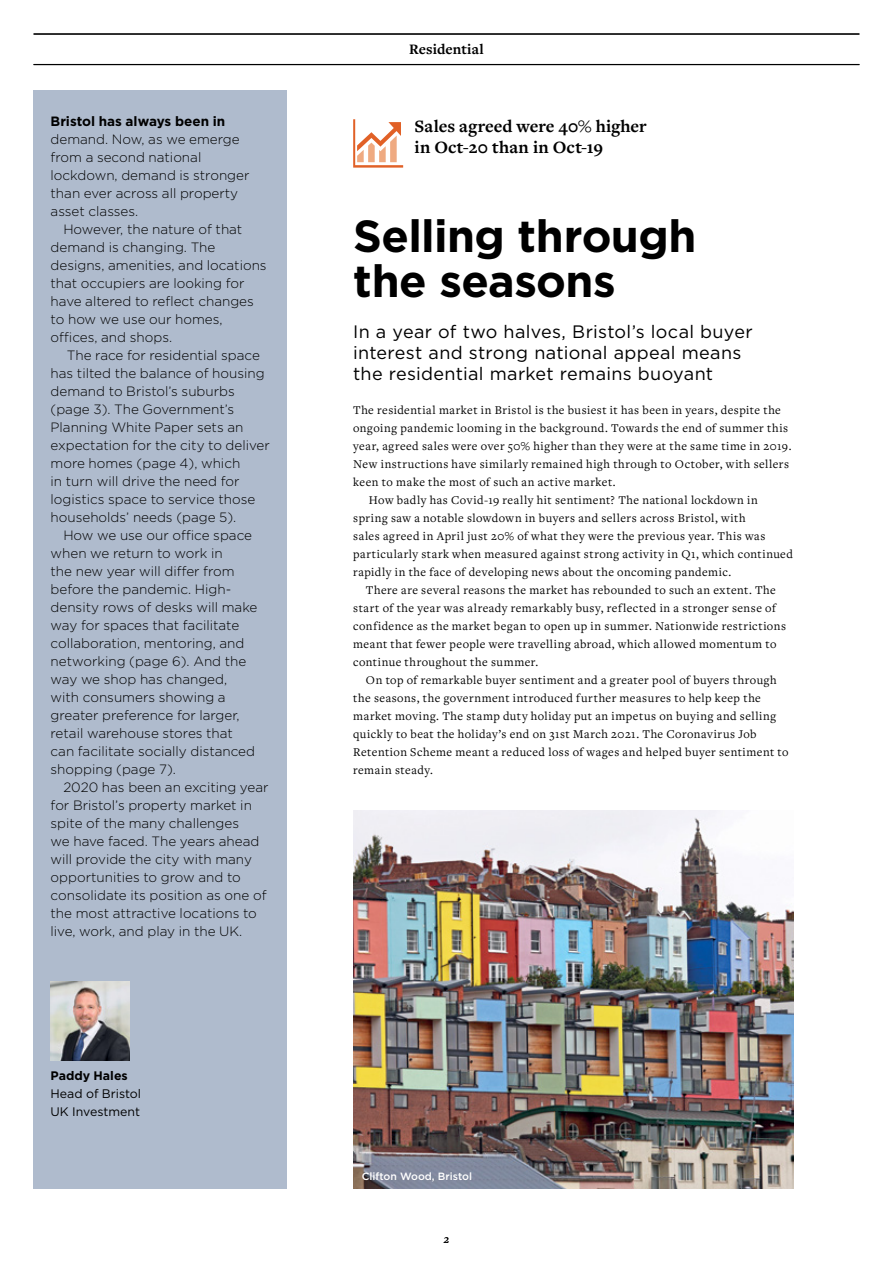
<style>
.page{position:relative;width:893px;height:1263px;background:#fff}
.page>*{position:absolute;margin:0;border:0;box-sizing:border-box;transform-origin:0 0}
.t1{font:700 45px/45px "Gotham";letter-spacing:-.015em;color:#000}
.t2{font:18px/21px "Gotham";letter-spacing:.015em;color:#000}
.t3{font:700 18px/21px "Freight Text Pro";letter-spacing:.005em;color:#000}
.t4{font:700 15px "Freight Text Pro";letter-spacing:.005em;color:#000}
.t5{font:300 13.5px/18px "Gotham";color:#000}
.t6{font:700 13.5px "Gotham";color:#000}
.t7{font:12.3px "Freight Text Pro";letter-spacing:.04em;color:#000}
.t8{font:12.3px/18px "Gotham";color:#000}
.t9{font:700 12.3px "Gotham";color:#000}
.t10{font:italic 12px "Freight Text Pro";color:#000}
.t11{font:500 10.5px "Gotham";color:#fff}
</style>
<div class="page">
<hr style="left:34px;top:33px;width:825px;height:2px;background:#000">
<hr style="left:34px;top:64px;width:825px;height:1px;background:#000">
<svg style="left:353px;top:119px;width:50px;height:49px"></svg>
<div style="left:34px;top:90px;width:253px;height:1098px;background:#afbbcd"></div>
<img style="left:353px;top:810px;width:440px;height:378px">
<img style="left:51px;top:982px;width:78px;height:78px">
<p class="t6" style="left:51px;top:112px;width:176px">Bristol has always been in</p>
<p class="t5" style="left:51px;top:130px;width:200px">demand. Now, as we emerge from a second national lockdown, demand is stronger than ever across all property asset classes.</p>
<p class="t5" style="left:51px;top:220px;width:218px;text-indent:13px">However, the nature of that demand is changing. The designs, amenities, and locations that occupiers are looking for have altered to reflect changes to how we use our homes, offices, and shops.</p>
<p class="t5" style="left:51px;top:346px;width:221px;text-indent:16px">The race for residential space has tilted the balance of housing demand to Bristol’s suburbs (page 3). The Government’s<br>Planning White Paper sets an expectation for the city to deliver more homes (page 4), which<br>in turn will drive the need for logistics space to service those households’ needs (page 5).</p>
<p class="t5" style="left:51px;top:526px;width:208px;text-indent:13px">How we use our office space when we return to work in<br>the new year will differ from before the pandemic. High&shy;density rows of desks will make way for spaces that facilitate collaboration, mentoring, and networking (page 6). And the way we shop has changed, with consumers showing a greater preference for larger, retail warehouse stores that can facilitate socially distanced shopping (page 7).</p>
<p class="t5" style="left:51px;top:778px;width:219px;text-indent:13px">2020 has been an exciting year for Bristol’s property market in spite of the many challenges<br>we have faced. The years ahead will provide the city with many opportunities to grow and to consolidate its position as one of the most attractive locations to live, work, and play in the UK.</p>
<p class="t9" style="left:51px;top:1067px;width:79px">Paddy Hales</p>
<p class="t8" style="left:51px;top:1084px;width:92px">Head of Bristol<br>UK Investment</p>
<p class="t4" style="left:409px;top:40px;width:76px">Residential</p>
<h2 class="t3" style="left:415px;top:115px;width:233px">Sales agreed were 40% higher in Oct-20 than in Oct-19</h2>
<h1 class="t1" style="left:353px;top:213px;width:345px">Selling through the seasons</h1>
<h2 class="t2" style="left:353px;top:320px;width:401px">In a year of two halves, Bristol’s local buyer interest and strong national appeal means the residential market remains buoyant</h2>
<p class="t7" style="left:353px;top:402px;width:429px">The residential market in Bristol is the busiest it has been in years, despite the</p>
<p class="t7" style="left:353px;top:420px;width:436px">ongoing pandemic looming in the background. Towards the end of summer this</p>
<p class="t7" style="left:353px;top:438px;width:440px">year, agreed sales were over 50% higher than they were at the same time in 2019.</p>
<p class="t7" style="left:353px;top:456px;width:437px">New instructions have similarly remained high through to October, with sellers</p>
<p class="t7" style="left:353px;top:474px;width:264px">keen to make the most of such an active market.</p>
<p class="t7" style="left:369px;top:492px;width:390px">How badly has Covid-19 really hit sentiment? The national lockdown in</p>
<p class="t7" style="left:353px;top:510px;width:394px">spring saw a notable slowdown in buyers and sellers across Bristol, with</p>
<p class="t7" style="left:353px;top:528px;width:414px">sales agreed in April just 20% of what they were the previous year. This was</p>
<p class="t7" style="left:353px;top:546px;width:441px">particularly stark when measured against strong activity in Q1, which continued</p>
<p class="t7" style="left:353px;top:564px;width:380px">rapidly in the face of developing news about the oncoming pandemic.</p>
<p class="t7" style="left:366px;top:582px;width:411px">There are several reasons the market has rebounded to such an extent. The</p>
<p class="t7" style="left:353px;top:600px;width:424px">start of the year was already remarkably busy, reflected in a stronger sense of</p>
<p class="t7" style="left:353px;top:618px;width:434px">confidence as the market began to open up in summer. Nationwide restrictions</p>
<p class="t7" style="left:353px;top:636px;width:425px">meant that fewer people were travelling abroad, which allowed momentum to</p>
<p class="t7" style="left:353px;top:654px;width:187px">continue throughout the summer.</p>
<p class="t7" style="left:366px;top:672px;width:412px">On top of remarkable buyer sentiment and a greater pool of buyers through</p>
<p class="t7" style="left:353px;top:690px;width:409px">the seasons, the government introduced further measures to help keep the</p>
<p class="t7" style="left:353px;top:708px;width:424px">market moving. The stamp duty holiday put an impetus on buying and selling</p>
<p class="t7" style="left:353px;top:726px;width:405px">quickly to beat the holiday’s end on 31st March 2021. The Coronavirus Job</p>
<p class="t7" style="left:353px;top:744px;width:437px">Retention Scheme meant a reduced loss of wages and helped buyer sentiment to</p>
<p class="t7" style="left:353px;top:762px;width:81px">remain steady.</p>
<p class="t11" style="left:362px;top:1169px;width:112px">Clifton Wood, Bristol</p>
<p class="t10" style="left:444px;top:1231px;width:7px">2</p>
</div>
